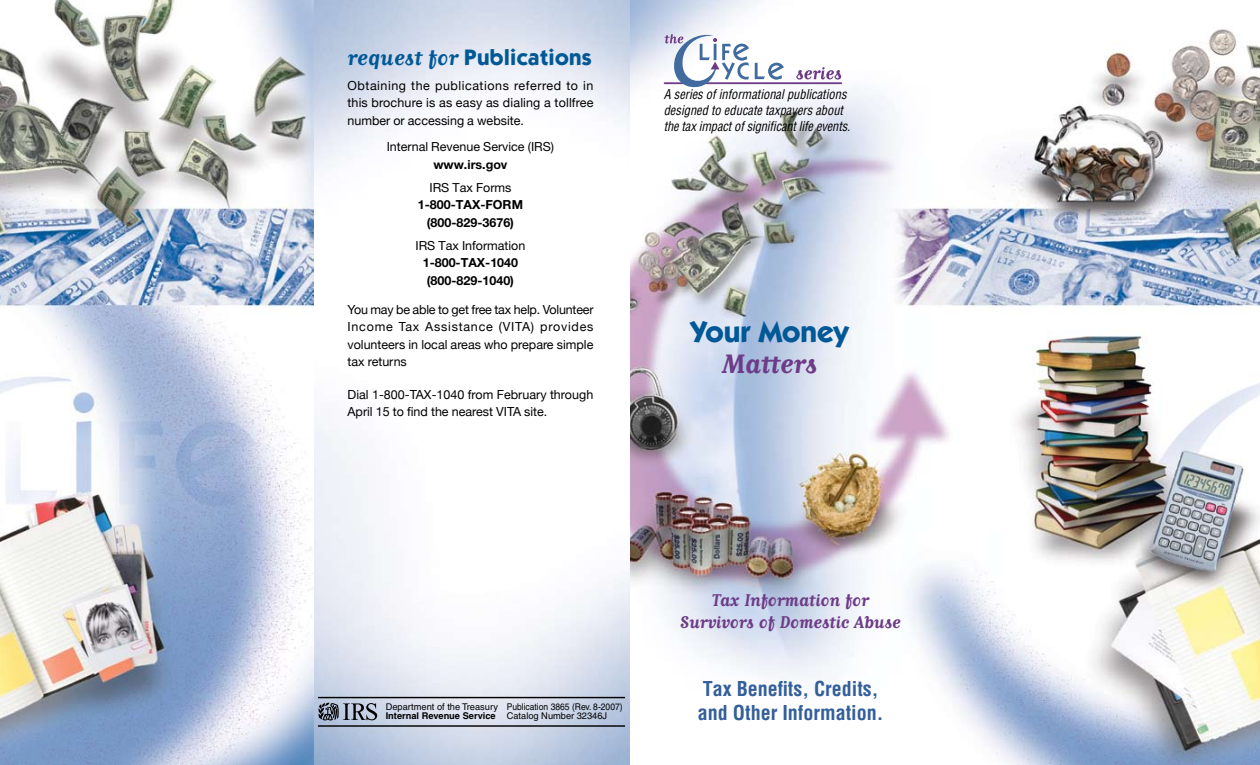
<style>
.page{position:relative;width:1260px;height:765px;background:#fff}
.page>*{position:absolute;margin:0;border:0;box-sizing:border-box;transform-origin:0 0}
.t1{font:700 31.25px "Matrix Script";color:#6d3c87}
.t2{font:700 30px "Itc Kabel";color:#005896}
.t3{font:700 22.5px "Itc Kabel";letter-spacing:.01em;color:#005896}
.t4{font:700 20px/22.5px "Matrix Script";color:#6d3c87;text-align:center}
.t5{font:700 condensed 20px/24px "Helvetica";color:#335f9a}
.t6{font:italic condensed 13.12px/15.8px "Helvetica";color:#000;scale:.95 1}
.t7{font:12.5px/17.5px "Helvetica Neue";color:#000;text-align:justify}
.t8{font:700 12.5px/17.5px "Helvetica Neue";color:#000;text-align:center}
.t9{font:12.5px "Helvetica Neue";color:#000}
.t10{font:9.25px/9.2px "Helvetica";color:#000;scale:.92 1}
.t11{font:9.25px "Helvetica";color:#000}
.t12{font:700 9.25px "Helvetica";color:#000}
.s1{font-family:"Matrix Script";font-size:25px}
</style>
<div class="page">
<img style="left:314px;top:0;width:316px;height:765px">
<img style="left:630px;top:0;width:630px;height:765px">
<hr style="left:664px;top:82px;width:178px;height:2px;background:#6d3c87">
<svg style="left:796px;top:67px;width:45px;height:13px"></svg>
<svg style="left:665px;top:32px;width:84px;height:57px"></svg>
<svg style="left:755px;top:63px;width:29px;height:17px"></svg>
<hr style="left:318px;top:697px;width:306px;height:1px;background:#000">
<svg style="left:318px;top:703px;width:59px;height:18px"></svg>
<hr style="left:318px;top:725px;width:306px;height:2px;background:#000">
<img style="left:0;top:0;width:314px;height:765px">
<h3 class="t3" style="left:348px;top:43px;width:246px"><span class="s1">request for</span> Publications</h3>
<p class="t7" style="left:348px;top:76px;width:247px">Obtaining the publications referred to in this brochure is as easy as dialing a tollfree number or accessing a website.</p>
<p class="t9" style="left:387px;top:139px;width:169px">Internal Revenue Service (IRS)</p>
<p class="t8" style="left:433px;top:155px;width:76px">www.irs.gov</p>
<p class="t9" style="left:429px;top:180px;width:83px">IRS Tax Forms</p>
<p class="t8" style="left:418px;top:196px;width:107px">1-800-TAX-FORM (800-829-3676)</p>
<p class="t9" style="left:415px;top:238px;width:111px">IRS Tax Information</p>
<p class="t8" style="left:423px;top:254px;width:97px">1-800-TAX-1040 (800-829-1040)</p>
<p class="t7" style="left:348px;top:300px;width:248px">You may be able to get free tax help. Volunteer Income Tax Assistance (VITA) provides volunteers in local areas who prepare simple tax returns</p>
<p class="t7" style="left:348px;top:385px;width:247px">Dial 1-800-TAX-1040 from February through<br>April 15 to find the nearest VITA site.</p>
<p class="t6" style="left:664px;top:86px;width:198px">A series of informational publications designed to educate taxpayers about the tax impact of significant life events.</p>
<h2 class="t2" style="left:690px;top:314px;width:160px">Your Money</h2>
<h1 class="t1" style="left:722px;top:348px;width:97px">Matters</h1>
<p class="t11" style="left:386px;top:701px;width:114px">Department of the Treasury</p>
<p class="t12" style="left:386px;top:710px;width:112px">Internal Revenue Service</p>
<p class="t10" style="left:507px;top:702px;width:127px">Publication 3865 (Rev. 8-2007)<br>Catalog Number 32346J</p>
<h3 class="t4" style="left:680px;top:588px;width:222px">Tax Information for<br>Survivors of Domestic Abuse</h3>
<h3 class="t5" style="left:698px;top:677px;width:187px">Tax Benefits, Credits, and Other Information.</h3>
</div>
